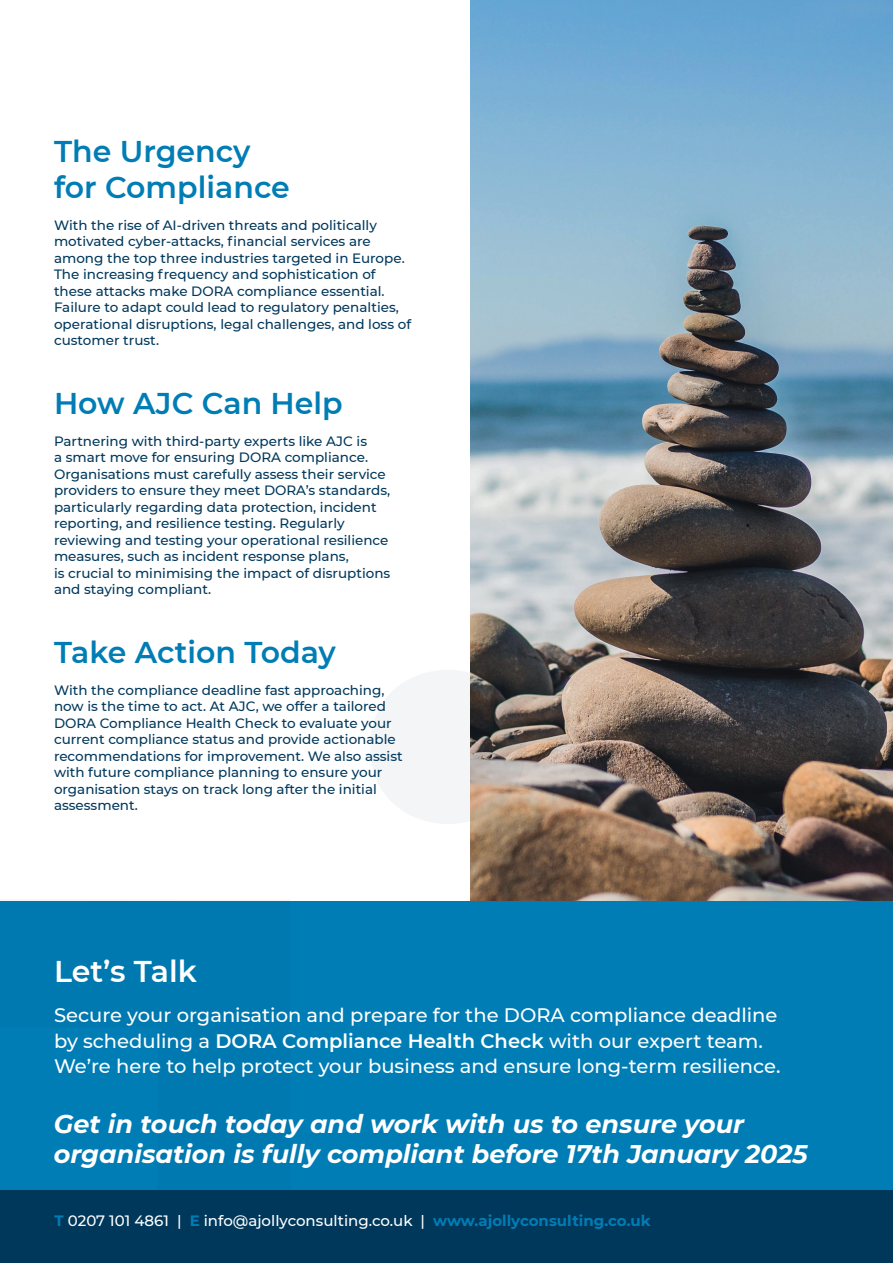
<style>
.page{position:relative;width:893px;height:1263px;background:#fff}
.page>*{position:absolute;margin:0;border:0;box-sizing:border-box;transform-origin:0 0}
.t1{font:600 30px/36px "Montserrat";color:#007db5}
.t2{font:600 30px "Montserrat";color:#fff}
.t3{font:italic 700 25.5px/30px "Montserrat";color:#fff}
.t4{font:500 19.5px/25.5px "Montserrat";color:#fff}
.t5{font:500 15px "Montserrat";color:#fff}
.t6{font:500 13.5px/16.5px "Montserrat";color:#00385c}
.s1{font-weight:600}
.s2{font-weight:700;color:#007db5}
</style>
<div class="page">
<img style="left:471px;top:0;width:422px;height:901px">
<div style="left:0;top:901px;width:893px;height:290px;background:#007db5"></div>
<svg style="left:371px;top:668px;width:155px;height:182px"></svg>
<svg style="left:0;top:900px;width:290px;height:291px"></svg>
<div style="left:0;top:1191px;width:893px;height:72px;background:#00385c"></div>
<h1 class="t1" style="left:54px;top:132px;width:237px">The Urgency for Compliance</h1>
<p class="t6" style="left:54px;top:216px;width:359px">With the rise of AI-driven threats and politically motivated cyber-attacks, financial services are among the top three industries targeted in Europe.<br>The increasing frequency and sophistication of these attacks make DORA compliance essential.<br>Failure to adapt could lead to regulatory penalties, operational disruptions, legal challenges, and loss of customer trust.</p>
<h1 class="t1" style="left:54px;top:384px;width:290px">How AJC Can Help</h1>
<p class="t6" style="left:54px;top:432px;width:338px">Partnering with third-party experts like AJC is<br>a smart move for ensuring DORA compliance.<br>Organisations must carefully assess their service providers to ensure they meet DORA’s standards, particularly regarding data protection, incident reporting, and resilience testing. Regularly reviewing and testing your operational resilience measures, such as incident response plans,<br>is crucial to minimising the impact of disruptions and staying compliant.</p>
<h1 class="t1" style="left:54px;top:633px;width:283px">Take Action Today</h1>
<p class="t6" style="left:54px;top:681px;width:350px">With the compliance deadline fast approaching, now is the time to act. At AJC, we offer a tailored DORA Compliance Health Check to evaluate your current compliance status and provide actionable recommendations for improvement. We also assist with future compliance planning to ensure your organisation stays on track long after the initial assessment.</p>
<h1 class="t2" style="left:54px;top:950px;width:144px">Let’s Talk</h1>
<h3 class="t4" style="left:54px;top:1002px;width:728px">Secure your organisation and prepare for the DORA compliance deadline by scheduling a <span class="s1">DORA Compliance Health Check</span> with our expert team.<br>We’re here to help protect your business and ensure long-term resilience.</h3>
<h2 class="t3" style="left:54px;top:1107px;width:755px">Get in touch today and work with us to ensure your organisation is fully compliant before 17th January 2025</h2>
<p class="t5" style="left:55px;top:1211px;width:598px"><span class="s2">T</span> 0207 101 4861 | <span class="s2">E</span> info@ajollyconsulting.co.uk | <span class="s2">www.ajollyconsulting.co.uk</span></p>
</div>
